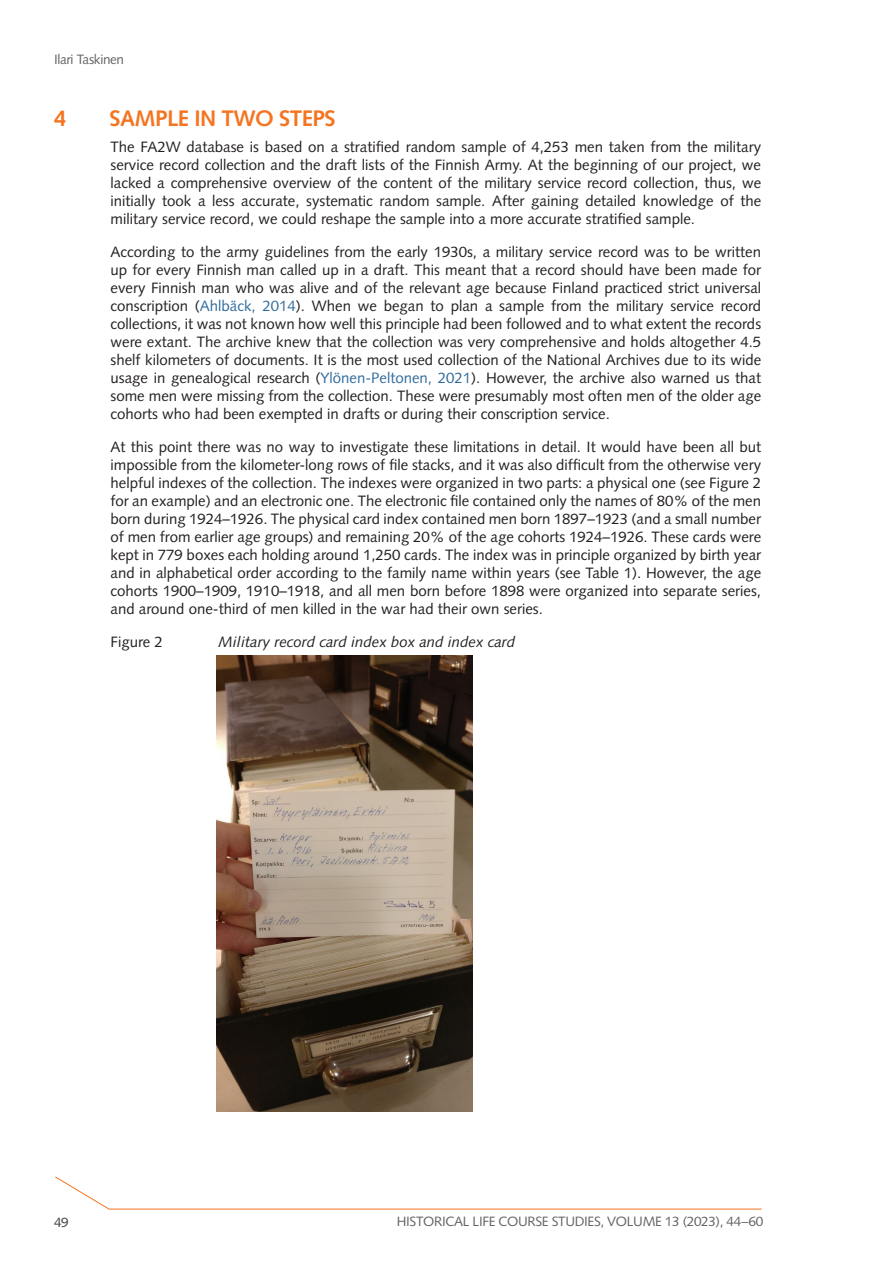
<style>
.page{position:relative;width:893px;height:1263px;background:#fff}
.page>*{position:absolute;margin:0;border:0;box-sizing:border-box;transform-origin:0 0}
.t1{font:700 22.5px "Syntax LT Std";letter-spacing:-.025em;color:#f47521}
.t2{font:15px/18px "Syntax LT Std";color:#231f20;text-align:justify}
.t3{font:italic 15px "Syntax LT Std";color:#231f20}
.t4{font:13.5px "Syntax LT Std";letter-spacing:-.025em;color:#636366}
.t5{font:13.5px "Syntax LT Std";color:#3e3e3f}
.s1{color:#316c9d}
</style>
<div class="page">
<svg style="left:55px;top:1176px;width:707px;height:34px"></svg>
<img style="left:216px;top:656px;width:256px;height:456px">
<p class="t4" style="left:54px;top:51px;width:72px">Ilari Taskinen</p>
<p class="t1" style="left:54px;top:105px;width:14px">4</p>
<p class="t1" style="left:110px;top:105px;width:228px">SAMPLE IN TWO STEPS</p>
<p class="t2" style="left:111px;top:138px;width:652px">The FA2W database is based on a stratified random sample of 4,253 men taken from the military service record collection and the draft lists of the Finnish Army. At the beginning of our project, we lacked a comprehensive overview of the content of the military service record collection, thus, we initially took a less accurate, systematic random sample. After gaining detailed knowledge of the military service record, we could reshape the sample into a more accurate stratified sample.</p>
<p class="t2" style="left:111px;top:243px;width:652px">According to the army guidelines from the early 1930s, a military service record was to be written up for every Finnish man called up in a draft. This meant that a record should have been made for every Finnish man who was alive and of the relevant age because Finland practiced strict universal conscription (<span class="s1">Ahlbäck, 2014</span>). When we began to plan a sample from the military service record collections, it was not known how well this principle had been followed and to what extent the records were extant. The archive knew that the collection was very comprehensive and holds altogether 4.5 shelf kilometers of documents. It is the most used collection of the National Archives due to its wide usage in genealogical research (<span class="s1">Ylönen-Peltonen, 2021</span>). However, the archive also warned us that some men were missing from the collection. These were presumably most often men of the older age cohorts who had been exempted in drafts or during their conscription service.</p>
<p class="t2" style="left:111px;top:438px;width:652px">At this point there was no way to investigate these limitations in detail. It would have been all but impossible from the kilometer-long rows of file stacks, and it was also difficult from the otherwise very helpful indexes of the collection. The indexes were organized in two parts: a physical one (see Figure 2 for an example) and an electronic one. The electronic file contained only the names of 80% of the men born during 1924–1926. The physical card index contained men born 1897–1923 (and a small number of men from earlier age groups) and remaining 20% of the age cohorts 1924–1926. These cards were kept in 779 boxes each holding around 1,250 cards. The index was in principle organized by birth year and in alphabetical order according to the family name within years (see Table 1). However, the age cohorts 1900–1909, 1910–1918, and all men born before 1898 were organized into separate series, and around one-third of men killed in the war had their own series.</p>
<p class="t2" style="left:111px;top:633px;width:54px">Figure 2</p>
<p class="t3" style="left:219px;top:633px;width:298px">Military record card index box and index card</p>
<p class="t5" style="left:54px;top:1214px;width:16px">49</p>
<p class="t4" style="left:397px;top:1213px;width:368px">HISTORICAL LIFE COURSE STUDIES, VOLUME 13 (2023), 44−60</p>
</div>
